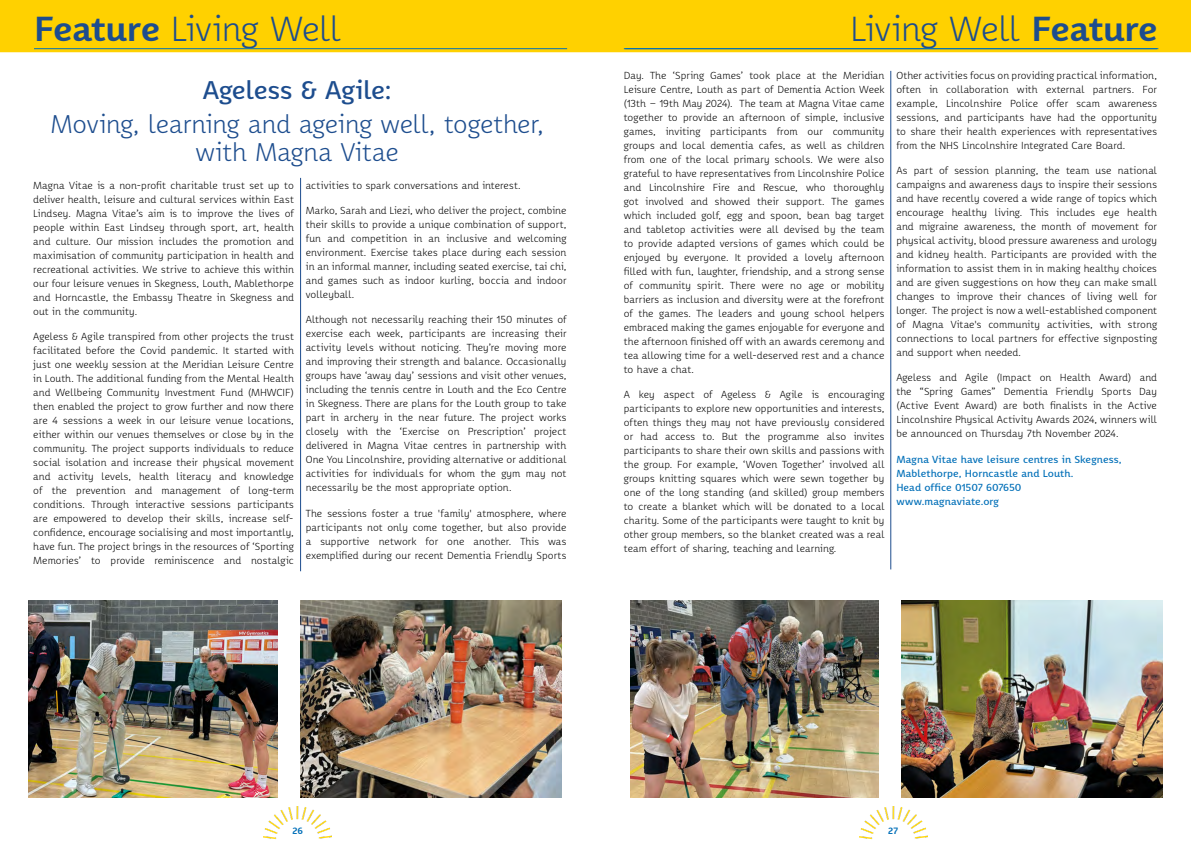
<style>
.page{position:relative;width:1191px;height:842px;background:#fff}
.page>*{position:absolute;margin:0;border:0;box-sizing:border-box;transform-origin:0 0}
.t1{font:300 34px "Karbid Pro";letter-spacing:-.005em;color:#1d4d8e}
.t2{font:300 25px/28px "Karbid Pro";color:#1d4d8e;text-align:center}
.t3{font:500 25px "Karbid Pro";letter-spacing:-.005em;color:#1d4d8e}
.t4{font:300 10px/14px "Karbid Pro";letter-spacing:.01em;color:#000;text-align:justify}
.t5{font:500 10px/14px "Karbid Pro";letter-spacing:.01em;color:#006fb8}
.t6{font:700 9px "Karbid Pro";color:#006fb8}
.s1{font-weight:700}
</style>
<div class="page">
<img style="left:859px;top:806px;width:68px;height:33px">
<img style="left:263px;top:806px;width:69px;height:33px">
<div style="left:0;top:0;width:1191px;height:52px;background:#ffd100"></div>
<hr style="left:300px;top:178px;width:1px;height:393px;background:#1d4d8e">
<img style="left:28px;top:600px;width:250px;height:197px">
<img style="left:300px;top:600px;width:261px;height:197px">
<hr style="left:34px;top:48px;width:533px;height:1px;background:#006fb8">
<img style="left:630px;top:600px;width:248px;height:197px">
<img style="left:901px;top:600px;width:261px;height:197px">
<hr style="left:624px;top:48px;width:533px;height:1px;background:#006fb8">
<hr style="left:890px;top:71px;width:1px;height:498px;background:#1d4d8e">
<hr style="left:625px;top:48px;width:533px;height:1px;background:#006fb8">
<h1 class="t1" style="left:34px;top:6px;width:308px"><span class="s1">Feature</span> Living Well</h1>
<h2 class="t3" style="left:203px;top:73px;width:190px">Ageless &amp; Agile:</h2>
<h2 class="t2" style="left:50px;top:109px;width:494px">Moving, learning and ageing well, together, with Magna Vitae</h2>
<p class="t4" style="left:33px;top:178px;width:262px">Magna Vitae is a non-profit charitable trust set up to deliver health, leisure and cultural services within East Lindsey. Magna Vitae’s aim is to improve the lives of people within East Lindsey through sport, art, health and culture. Our mission includes the promotion and maximisation of community participation in health and recreational activities. We strive to achieve this within our four leisure venues in Skegness, Louth, Mablethorpe and Horncastle, the Embassy Theatre in Skegness and out in the community.</p>
<p class="t4" style="left:33px;top:329px;width:262px">Ageless &amp; Agile transpired from other projects the trust facilitated before the Covid pandemic. It started with just one weekly session at the Meridian Leisure Centre in Louth. The additional funding from the Mental Health and Wellbeing Community Investment Fund (MHWCIF) then enabled the project to grow further and now there are 4 sessions a week in our leisure venue locations, either within our venues themselves or close by in the community. The project supports individuals to reduce social isolation and increase their physical movement and activity levels, health literacy and knowledge of the prevention and management of long-term conditions. Through interactive sessions participants are empowered to develop their skills, increase self&shy;confidence, encourage socialising and most importantly, have fun. The project brings in the resources of ‘Sporting Memories’ to provide reminiscence and nostalgic</p>
<p class="t4" style="left:306px;top:178px;width:216px">activities to spark conversations and interest.</p>
<p class="t4" style="left:306px;top:203px;width:262px">Marko, Sarah and Liezi, who deliver the project, combine their skills to provide a unique combination of support, fun and competition in an inclusive and welcoming environment. Exercise takes place during each session in an informal manner, including seated exercise, tai chi, and games such as indoor kurling, boccia and indoor volleyball.</p>
<p class="t4" style="left:306px;top:312px;width:262px">Although not necessarily reaching their 150 minutes of exercise each week, participants are increasing their activity levels without noticing. They’re moving more and improving their strength and balance. Occasionally groups have ‘away day’ sessions and visit other venues, including the tennis centre in Louth and the Eco Centre in Skegness. There are plans for the Louth group to take part in archery in the near future. The project works closely with the ‘Exercise on Prescription’ project delivered in Magna Vitae centres in partnership with One You Lincolnshire, providing alternative or additional activities for individuals for whom the gym may not necessarily be the most appropriate option.</p>
<p class="t4" style="left:306px;top:506px;width:262px">The sessions foster a true 'family' atmosphere, where participants not only come together, but also provide a supportive network for one another. This was exemplified during our recent Dementia Friendly Sports</p>
<h1 class="t1" style="left:850px;top:6px;width:309px">Living Well <span class="s1">Feature</span></h1>
<p class="t4" style="left:624px;top:68px;width:262px">Day. The ‘Spring Games’ took place at the Meridian Leisure Centre, Louth as part of Dementia Action Week (13th – 19th May 2024). The team at Magna Vitae came together to provide an afternoon of simple, inclusive games, inviting participants from our community groups and local dementia cafes, as well as children from one of the local primary schools. We were also grateful to have representatives from Lincolnshire Police and Lincolnshire Fire and Rescue, who thoroughly got involved and showed their support. The games which included golf, egg and spoon, bean bag target and tabletop activities were all devised by the team to provide adapted versions of games which could be enjoyed by everyone. It provided a lovely afternoon filled with fun, laughter, friendship, and a strong sense of community spirit. There were no age or mobility barriers as inclusion and diversity were at the forefront of the games. The leaders and young school helpers embraced making the games enjoyable for everyone and the afternoon finished off with an awards ceremony and tea allowing time for a well-deserved rest and a chance to have a chat.</p>
<p class="t4" style="left:624px;top:387px;width:262px">A key aspect of Ageless &amp; Agile is encouraging participants to explore new opportunities and interests, often things they may not have previously considered or had access to. But the programme also invites participants to share their own skills and passions with the group. For example, ‘Woven Together’ involved all groups knitting squares which were sewn together by one of the long standing (and skilled) group members to create a blanket which will be donated to a local charity. Some of the participants were taught to knit by other group members, so the blanket created was a real team effort of sharing, teaching and learning.</p>
<p class="t4" style="left:896px;top:68px;width:262px">Other activities focus on providing practical information, often in collaboration with external partners. For example, Lincolnshire Police offer scam awareness sessions, and participants have had the opportunity to share their health experiences with representatives from the NHS Lincolnshire Integrated Care Board.</p>
<p class="t4" style="left:896px;top:163px;width:262px">As part of session planning, the team use national campaigns and awareness days to inspire their sessions and have recently covered a wide range of topics which encourage healthy living. This includes eye health and migraine awareness, the month of movement for physical activity, blood pressure awareness and urology and kidney health. Participants are provided with the information to assist them in in making healthy choices and are given suggestions on how they can make small changes to improve their chances of living well for longer. The project is now a well-established component of Magna Vitae's community activities, with strong connections to local partners for effective signposting and support when needed.</p>
<p class="t4" style="left:896px;top:370px;width:262px">Ageless and Agile (Impact on Health Award) and the “Spring Games” Dementia Friendly Sports Day (Active Event Award) are both finalists in the Active Lincolnshire Physical Activity Awards 2024, winners will be announced on Thursday 7th November 2024.</p>
<p class="t5" style="left:896px;top:452px;width:227px">Magna Vitae have leisure centres in Skegness,<br>Mablethorpe, Horncastle and Louth.<br>Head office 01507 607650 www.magnaviate.org</p>
<p class="t6" style="left:292px;top:824px;width:12px">26</p>
<p class="t6" style="left:888px;top:824px;width:11px">27</p>
</div>
